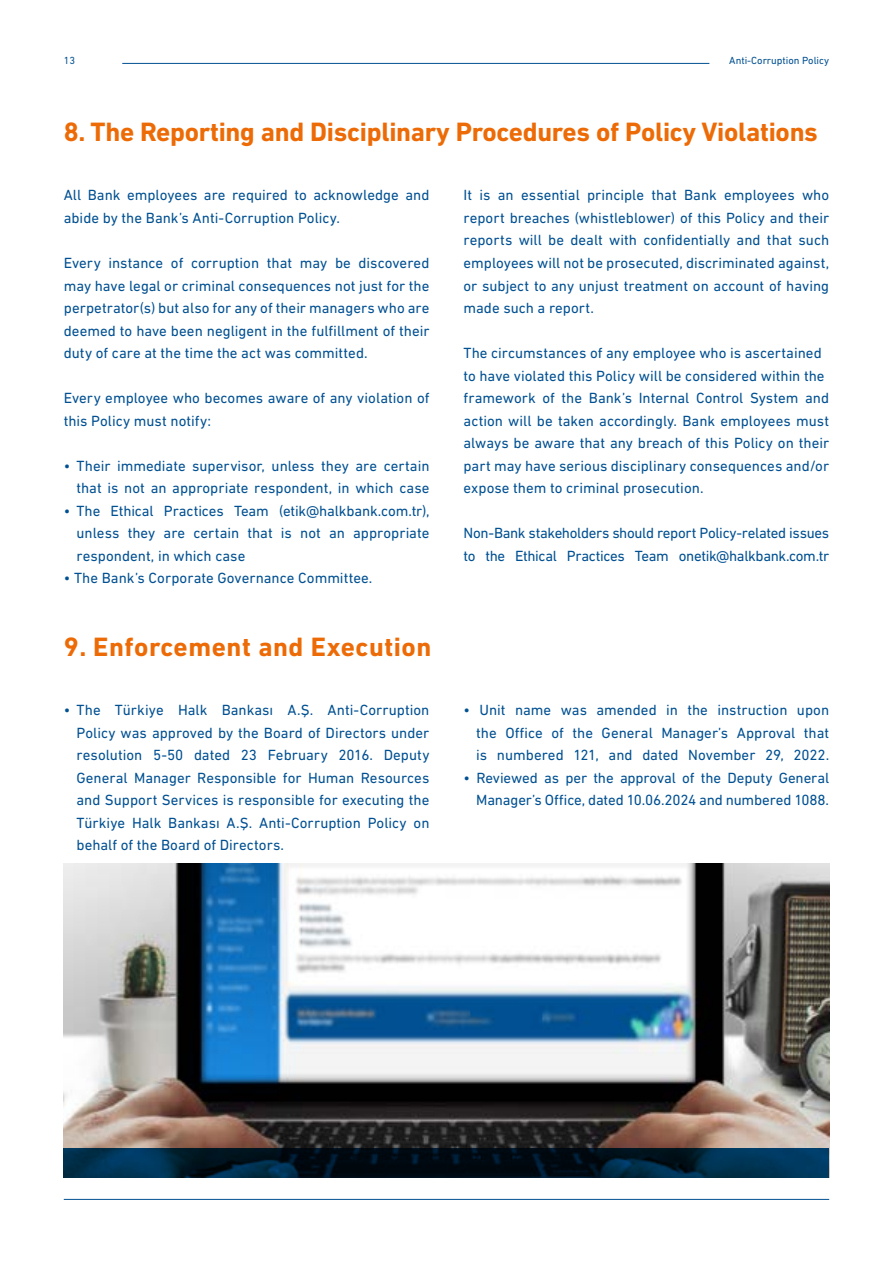
<style>
.page{position:relative;width:893px;height:1263px;background:#fff}
.page>*{position:absolute;margin:0;border:0;box-sizing:border-box;transform-origin:0 0}
.t1{font:700 27px "DIN Next LT Pro";letter-spacing:-.01em;color:#ed6b06}
.t2{font:700 27px "DIN Next LT Pro";letter-spacing:.02em;color:#ed6b06}
.t3{font:15px/22.5px "DIN Next LT Pro";color:#005092;text-align:justify}
.t4{font:15px/22.5px "DIN Next LT Pro";letter-spacing:-.025em;color:#005092}
.t5{font:10.5px "DIN Next LT Pro";color:#005092}
</style>
<div class="page">
<hr style="left:64px;top:1199px;width:765px;height:1px;background:#005092">
<hr style="left:122px;top:63px;width:587px;height:1px;background:#005092">
<img style="left:64px;top:864px;width:765px;height:284px">
<svg style="left:64px;top:1148px;width:765px;height:30px"></svg>
<p class="t5" style="left:64px;top:54px;width:13px">13</p>
<p class="t5" style="left:729px;top:54px;width:101px">Anti-Corruption Policy</p>
<h1 class="t1" style="left:64px;top:116px;width:756px">8. The Reporting and Disciplinary Procedures of Policy Violations</h1>
<p class="t3" style="left:64px;top:184px;width:367px">All Bank employees are required to acknowledge and abide by the Bank’s Anti-Corruption Policy.</p>
<p class="t3" style="left:64px;top:251px;width:367px">Every instance of corruption that may be discovered may have legal or criminal consequences not just for the perpetrator(s) but also for any of their managers who are deemed to have been negligent in the fulfillment of their duty of care at the time the act was committed.</p>
<p class="t3" style="left:64px;top:386px;width:367px">Every employee who becomes aware of any violation of this Policy must notify:</p>
<p class="t3" style="left:64px;top:454px;width:367px;text-align:right">• Their immediate supervisor, unless they are certain that is not an appropriate respondent, in which case</p>
<p class="t3" style="left:77px;top:499px;width:354px;text-indent:-13px">• The Ethical Practices Team (etik@halkbank.com.tr), unless they are certain that is not an appropriate respondent, in which case</p>
<p class="t3" style="left:64px;top:566px;width:310px">• The Bank’s Corporate Governance Committee.</p>
<h1 class="t2" style="left:64px;top:631px;width:369px">9. Enforcement and Execution</h1>
<p class="t3" style="left:463px;top:184px;width:367px">It is an essential principle that Bank employees who report breaches (whistleblower) of this Policy and their reports will be dealt with confidentially and that such employees will not be prosecuted, discriminated against, or subject to any unjust treatment on account of having made such a report.</p>
<p class="t3" style="left:463px;top:341px;width:367px;text-align:left">The circumstances of any employee who is ascertained to have violated this Policy will be considered within the framework of the Bank’s Internal Control System and action will be taken accordingly. Bank employees must always be aware that any breach of this Policy on their part may have serious disciplinary consequences and/or expose them to criminal prosecution.</p>
<p class="t4" style="left:463px;top:521px;width:367px">Non-Bank stakeholders should report Policy-related issues to the Ethical Practices Team onetik@halkbank.com.tr</p>
<p class="t3" style="left:77px;top:698px;width:354px;text-indent:-13px">• The Türkiye Halk Bankası A.Ş. Anti-Corruption Policy was approved by the Board of Directors under resolution 5-50 dated 23 February 2016. Deputy General Manager Responsible for Human Resources and Support Services is responsible for executing the Türkiye Halk Bankası A.Ş. Anti-Corruption Policy on behalf of the Board of Directors.</p>
<p class="t3" style="left:476px;top:698px;width:354px;text-indent:-13px">• Unit name was amended in the instruction upon the Office of the General Manager’s Approval that is numbered 121, and dated November 29, 2022.</p>
<p class="t3" style="left:463px;top:766px;width:367px;text-align:right">• Reviewed as per the approval of the Deputy General<br>Manager’s Office, dated 10.06.2024 and numbered 1088.</p>
</div>
